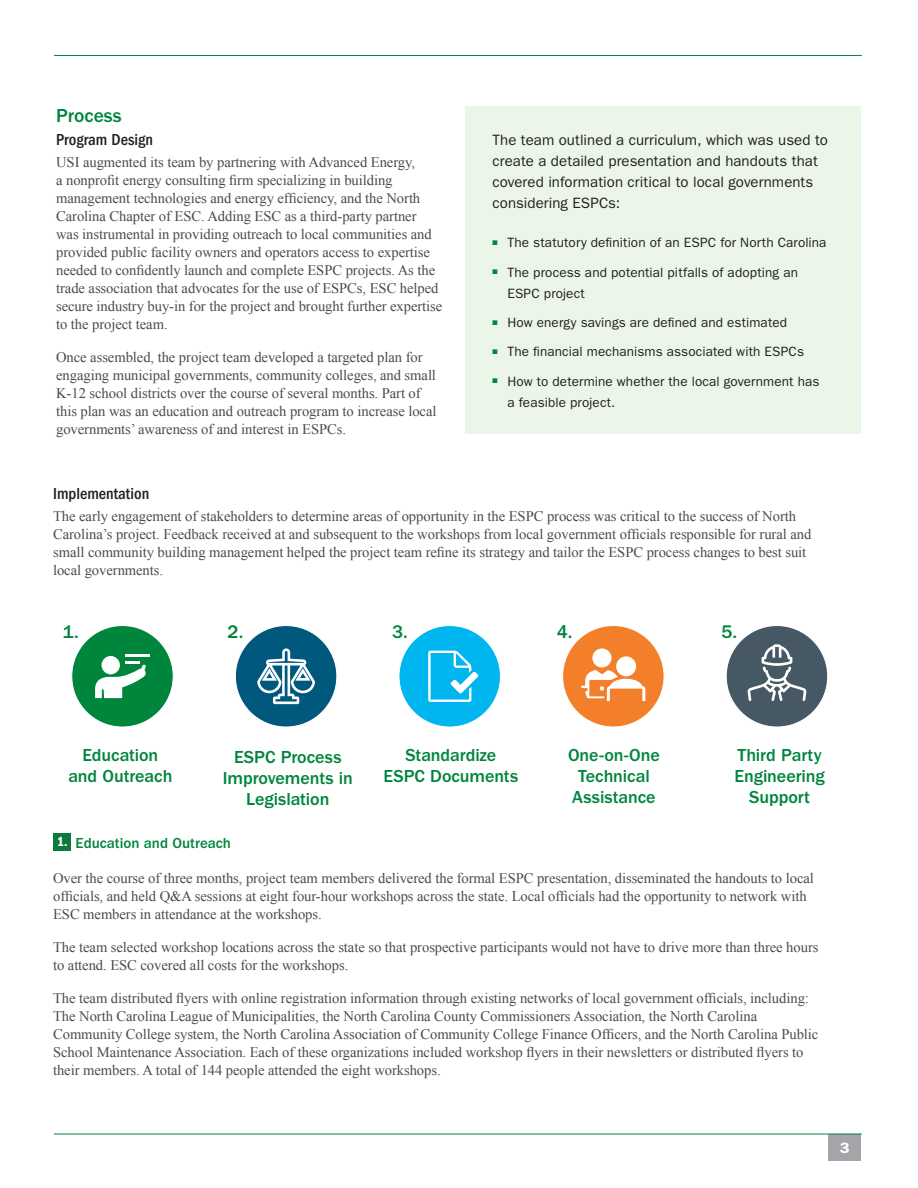
<style>
.page{position:relative;width:918px;height:1188px;background:#fff}
.page>*{position:absolute;margin:0;border:0;box-sizing:border-box;transform-origin:0 0}
.t1{font:500 19.5px "ITC Franklin Gothic Std";color:#00853d}
.sidebar_text{font:500 18.9px "ITC Franklin Gothic Std";color:#00853d}
.sidebar_text-2{font:500 18px/21px "ITC Franklin Gothic Std";letter-spacing:-.005em;color:#00853d;text-align:center}
.t2{font:500 condensed 16.5px "ITC Franklin Gothic Std";color:#231f20}
.sidebar_head{font:15px/21px "ITC Franklin Gothic Std";letter-spacing:.005em;color:#231f20}
.t3{font:500 15px "ITC Franklin Gothic Std";color:#00853d}
.office_name{font:600 15px "ITC Franklin Gothic Std";color:#fff;scale:1.1 1}
.body_text{font:14.7px/18px "Times New Roman";letter-spacing:-.005em;color:#4b4c4d}
.t4{font:13.65px "ITC Franklin Gothic Std Dm Cd";color:#fff}
.t5{font:13.5px/21px "ITC Franklin Gothic Std";letter-spacing:.01em;color:#231f20}
</style>
<div class="page">
<div style="left:53px;top:833px;width:18px;height:18px;background:#0c793d"></div>
<div style="left:235px;top:626px;width:102px;height:101px;background:#00597d;border-radius:50%"></div>
<svg style="left:257px;top:648px;width:58px;height:56px"></svg>
<div style="left:465px;top:106px;width:396px;height:328px;background:#ecf6e8"></div>
<div style="left:828px;top:1134px;width:33px;height:27px;background:#a4a5a9"></div>
<hr style="left:54px;top:1134px;width:808px;height:1px;background:#00853d">
<hr style="left:54px;top:55px;width:808px;height:1px;background:#00853d">
<div style="left:72px;top:626px;width:101px;height:101px;background:#00853d;border-radius:50%"></div>
<div style="left:102px;top:656px;width:18px;height:18px;background:#fff;border-radius:50%"></div>
<hr style="left:125px;top:654px;width:25px;height:3px;background:#fff">
<svg style="left:95px;top:661px;width:51px;height:37px"></svg>
<div style="left:399px;top:626px;width:101px;height:101px;background:#00b6ef;border-radius:50%"></div>
<svg style="left:428px;top:651px;width:50px;height:51px"></svg>
<div style="left:563px;top:626px;width:101px;height:101px;background:#f47f2a;border-radius:50%"></div>
<div style="left:592px;top:648px;width:19px;height:20px;background:#fff;border-radius:50%"></div>
<svg style="left:581px;top:670px;width:64px;height:31px"></svg>
<div style="left:616px;top:656px;width:20px;height:20px;background:#fff;border-radius:50%"></div>
<div style="left:726px;top:626px;width:102px;height:101px;background:#475865;border-radius:50%"></div>
<svg style="left:747px;top:644px;width:60px;height:57px"></svg>
<h1 class="t1" style="left:56px;top:104px;width:67px">Process</h1>
<h3 class="t2" style="left:56px;top:130px;width:98px">Program Design</h3>
<p class="body_text" style="left:56px;top:153px;width:388px">USI augmented its team by partnering with Advanced Energy,<br>a nonprofit energy consulting firm specializing in building management technologies and energy efficiency, and the North Carolina Chapter of ESC. Adding ESC as a third-party partner was instrumental in providing outreach to local communities and provided public facility owners and operators access to expertise needed to confidently launch and complete ESPC projects. As the trade association that advocates for the use of ESPCs, ESC helped secure industry buy-in for the project and brought further expertise to the project team.</p>
<p class="body_text" style="left:56px;top:348px;width:382px">Once assembled, the project team developed a targeted plan for engaging municipal governments, community colleges, and small K-12 school districts over the course of several months. Part of this plan was an education and outreach program to increase local governments’ awareness of and interest in ESPCs.</p>
<p class="sidebar_head" style="left:492px;top:129px;width:337px">The team outlined a curriculum, which was used to create a detailed presentation and handouts that covered information critical to local governments considering ESPCs:</p>
<p class="t5" style="left:492px;top:232px;width:336px"><sup>■</sup> The statutory definition of an ESPC for North Carolina</p>
<p class="t5" style="left:507px;top:262px;width:292px;text-indent:-15px"><sup>■</sup> The process and potential pitfalls of adopting an<br>ESPC project</p>
<p class="t5" style="left:492px;top:312px;width:296px"><sup>■</sup> How energy savings are defined and estimated</p>
<p class="t5" style="left:492px;top:341px;width:313px"><sup>■</sup> The financial mechanisms associated with ESPCs</p>
<p class="t5" style="left:507px;top:371px;width:313px;text-indent:-15px"><sup>■</sup> How to determine whether the local government has a feasible project.</p>
<h3 class="t2" style="left:53px;top:484px;width:98px">Implementation</h3>
<p class="body_text" style="left:53px;top:507px;width:760px">The early engagement of stakeholders to determine areas of opportunity in the ESPC process was critical to the success of North Carolina’s project. Feedback received at and subsequent to the workshops from local government officials responsible for rural and small community building management helped the project team refine its strategy and tailor the ESPC process changes to best suit local governments.</p>
<p class="sidebar_text" style="left:63px;top:622px;width:18px">1.</p>
<p class="sidebar_text" style="left:227px;top:622px;width:17px">2.</p>
<p class="sidebar_text" style="left:392px;top:622px;width:17px">3.</p>
<p class="sidebar_text" style="left:557px;top:622px;width:17px">4.</p>
<p class="sidebar_text" style="left:721px;top:622px;width:17px">5.</p>
<p class="sidebar_text-2" style="left:68px;top:745px;width:106px">Education and Outreach</p>
<p class="sidebar_text-2" style="left:223px;top:746px;width:131px">ESPC Process<br>Improvements in<br>Legislation</p>
<p class="sidebar_text-2" style="left:384px;top:745px;width:136px">Standardize<br>ESPC Documents</p>
<p class="sidebar_text-2" style="left:568px;top:745px;width:93px">One-on-One<br>Technical<br>Assistance</p>
<p class="sidebar_text-2" style="left:735px;top:745px;width:92px">Third Party<br>Engineering<br>Support</p>
<h1 class="t4" style="left:57px;top:834px;width:12px">1.</h1>
<h2 class="t3" style="left:76px;top:835px;width:157px">Education and Outreach</h2>
<p class="body_text" style="left:53px;top:868px;width:762px">Over the course of three months, project team members delivered the formal ESPC presentation, disseminated the handouts to local officials, and held Q&amp;A sessions at eight four-hour workshops across the state. Local officials had the opportunity to network with<br>ESC members in attendance at the workshops.</p>
<p class="body_text" style="left:53px;top:938px;width:767px">The team selected workshop locations across the state so that prospective participants would not have to drive more than three hours to attend. ESC covered all costs for the workshops.</p>
<p class="body_text" style="left:53px;top:989px;width:767px">The team distributed flyers with online registration information through existing networks of local government officials, including:<br>The North Carolina League of Municipalities, the North Carolina County Commissioners Association, the North Carolina Community College system, the North Carolina Association of Community College Finance Officers, and the North Carolina Public School Maintenance Association. Each of these organizations included workshop flyers in their newsletters or distributed flyers to their members. A total of 144 people attended the eight workshops.</p>
<p class="office_name" style="left:840px;top:1139px;width:10px">3</p>
</div>
